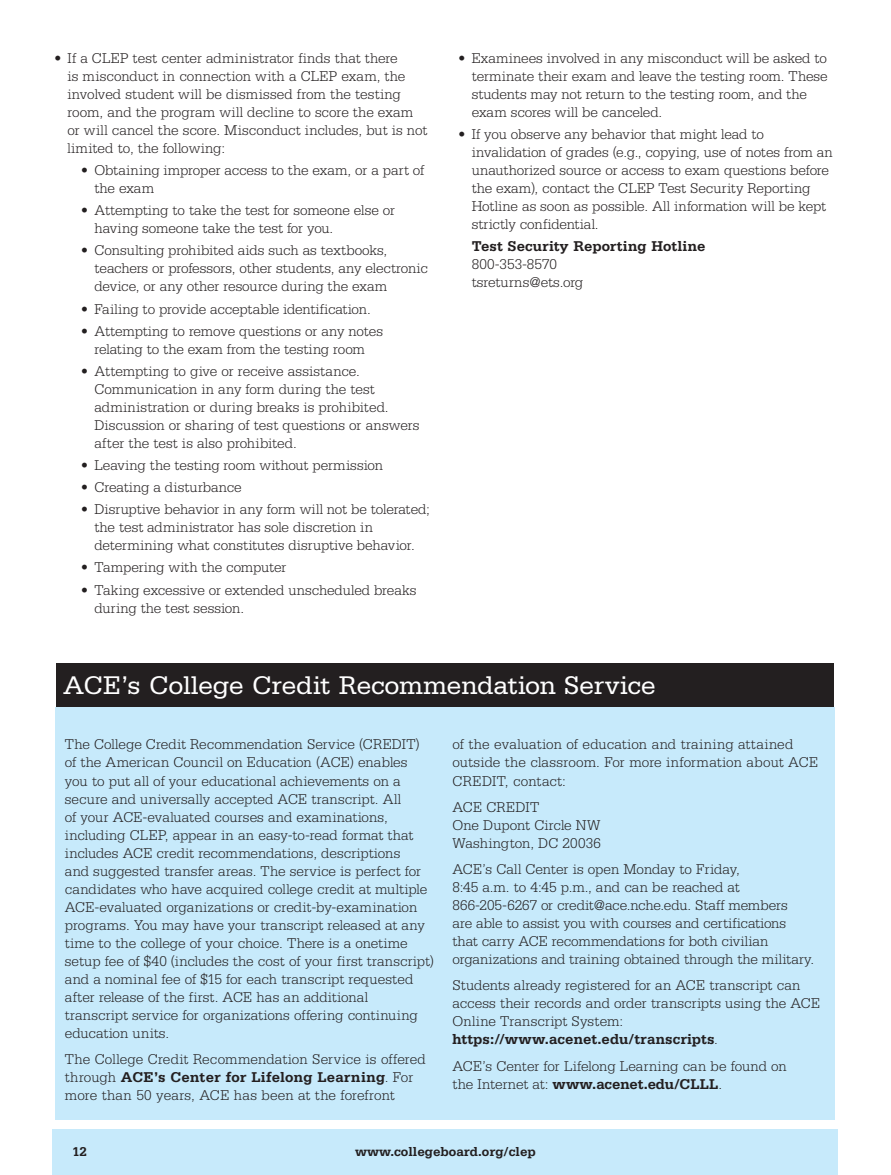
<style>
.page{position:relative;width:891px;height:1175px;background:#fff}
.page>*{position:absolute;margin:0;border:0;box-sizing:border-box;transform-origin:0 0}
.t1{font:27px "Serifa Std";letter-spacing:-.01em;color:#fff}
.t2{font:300 15px/18px "Serifa Std";color:#231f20}
.t3{font:700 15px "Serifa Std";color:#231f20}
.t4{font:700 13.5px "Serifa Std";color:#231f20}
.s1{font-weight:700}
</style>
<div class="page">
<div style="left:52px;top:1130px;width:786px;height:44px;background:#c7eafb"></div>
<div style="left:56px;top:663px;width:778px;height:59px;background:#231f20"></div>
<div style="left:56px;top:707px;width:779px;height:412px;background:#c7eafb"></div>
<p class="t2" style="left:67px;top:49px;width:361px;text-indent:-13px">• If a CLEP test center administrator finds that there<br>is misconduct in connection with a CLEP exam, the involved student will be dismissed from the testing room, and the program will decline to score the exam or will cancel the score. Misconduct includes, but is not limited to, the following:</p>
<p class="t2" style="left:94px;top:161px;width:331px;text-indent:-13px">• Obtaining improper access to the exam, or a part of the exam</p>
<p class="t2" style="left:94px;top:201px;width:302px;text-indent:-13px">• Attempting to take the test for someone else or having someone take the test for you.</p>
<p class="t2" style="left:94px;top:242px;width:335px;text-indent:-13px">• Consulting prohibited aids such as textbooks, teachers or professors, other students, any electronic device, or any other resource during the exam</p>
<p class="t2" style="left:81px;top:300px;width:291px">• Failing to provide acceptable identification.</p>
<p class="t2" style="left:81px;top:322px;width:304px;text-align:center">• Attempting to remove questions or any notes relating to the exam from the testing room</p>
<p class="t2" style="left:94px;top:362px;width:326px;text-indent:-14px">• Attempting to give or receive assistance.<br>Communication in any form during the test administration or during breaks is prohibited.<br>Discussion or sharing of test questions or answers after the test is also prohibited.</p>
<p class="t2" style="left:81px;top:456px;width:304px">• Leaving the testing room without permission</p>
<p class="t2" style="left:81px;top:478px;width:162px">• Creating a disturbance</p>
<p class="t2" style="left:94px;top:500px;width:337px;text-indent:-14px">• Disruptive behavior in any form will not be tolerated; the test administrator has sole discretion in determining what constitutes disruptive behavior.</p>
<p class="t2" style="left:81px;top:558px;width:207px">• Tampering with the computer</p>
<p class="t2" style="left:94px;top:581px;width:324px;text-indent:-13px">• Taking excessive or extended unscheduled breaks during the test session.</p>
<p class="t2" style="left:472px;top:49px;width:357px;text-indent:-14px">• Examinees involved in any misconduct will be asked to terminate their exam and leave the testing room. These students may not return to the testing room, and the exam scores will be canceled.</p>
<p class="t2" style="left:472px;top:125px;width:363px;text-indent:-13px">• If you observe any behavior that might lead to invalidation of grades (e.g., copying, use of notes from an unauthorized source or access to exam questions before the exam), contact the CLEP Test Security Reporting Hotline as soon as possible. All information will be kept strictly confidential.</p>
<p class="t3" style="left:472px;top:237px;width:235px">Test Security Reporting Hotline</p>
<p class="t2" style="left:472px;top:255px;width:113px">800-353-8570 tsreturns@ets.org</p>
<h1 class="t1" style="left:63px;top:669px;width:594px">ACE’s College Credit Recommendation Service</h1>
<p class="t2" style="left:65px;top:735px;width:371px">The College Credit Recommendation Service (CREDIT) of the American Council on Education (ACE) enables you to put all of your educational achievements on a secure and universally accepted ACE transcript. All<br>of your ACE-evaluated courses and examinations, including CLEP, appear in an easy-to-read format that includes ACE credit recommendations, descriptions<br>and suggested transfer areas. The service is perfect for candidates who have acquired college credit at multiple ACE-evaluated organizations or credit-by-examination programs. You may have your transcript released at any time to the college of your choice. There is a onetime setup fee of $40 (includes the cost of your first transcript) and a nominal fee of $15 for each transcript requested after release of the first. ACE has an additional transcript service for organizations offering continuing education units.</p>
<p class="t2" style="left:65px;top:1050px;width:363px">The College Credit Recommendation Service is offered through <span class="s1">ACE’s Center for Lifelong Learning</span>. For more than 50 years, ACE has been at the forefront</p>
<p class="t2" style="left:452px;top:735px;width:367px">of the evaluation of education and training attained outside the classroom. For more information about ACE<br>CREDIT, contact:</p>
<p class="t2" style="left:452px;top:798px;width:150px">ACE CREDIT<br>One Dupont Circle NW<br>Washington, DC 20036</p>
<p class="t2" style="left:452px;top:860px;width:363px">ACE’s Call Center is open Monday to Friday,<br>8:45 a.m. to 4:45 p.m., and can be reached at 866-205-6267 or credit@ace.nche.edu. Staff members<br>are able to assist you with courses and certifications that carry ACE recommendations for both civilian organizations and training obtained through the military.</p>
<p class="t2" style="left:453px;top:976px;width:369px">Students already registered for an ACE transcript can access their records and order transcripts using the ACE Online Transcript System: <span class="s1">https://www.acenet.edu/transcripts</span>.</p>
<p class="t2" style="left:453px;top:1056px;width:336px">ACE’s Center for Lifelong Learning can be found on the Internet at: <span class="s1">www.acenet.edu/CLLL</span>.</p>
<p class="t4" style="left:72px;top:1143px;width:17px">12</p>
<p class="t4" style="left:355px;top:1143px;width:182px">www.collegeboard.org/clep</p>
</div>
